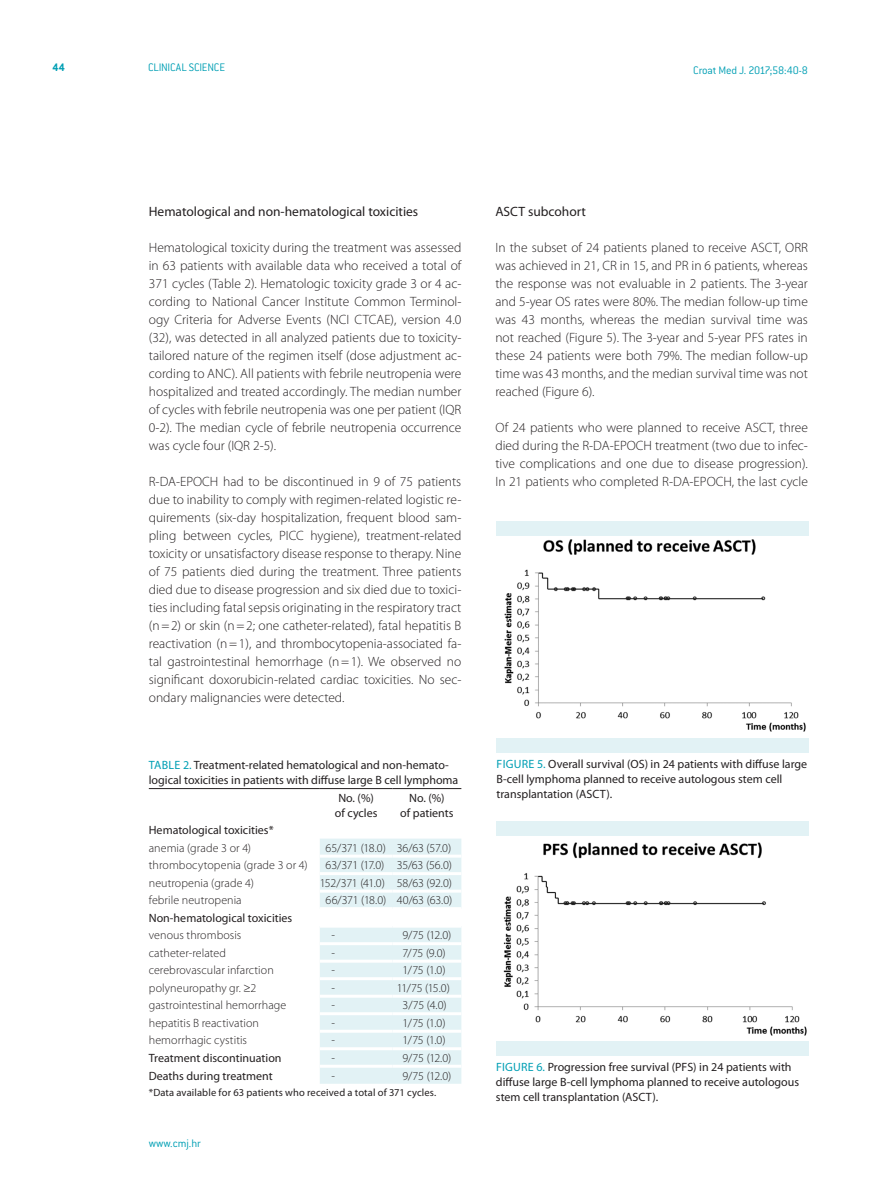
<style>
.page{position:relative;width:893px;height:1191px;background:#fff}
.page>*{position:absolute;margin:0;border:0;box-sizing:border-box;transform-origin:0 0}
.CMJ_-__body{font:300 13.5px/18px "Myriad Pro";color:#231f20;text-align:justify}
.CMJ_-_N3{font:13.5px "Myriad Pro";color:#231f20}
.CMJ_-_table_title_he{font:12px/15px "Myriad Pro";color:#231f20}
.CMJ_-_table{font:300 12px "Myriad Pro";letter-spacing:.005em;color:#231f20}
.t1{font:300 12px "ITC Conduit LTCE";letter-spacing:-.015em;color:#009fb4}
.CMJ_-_table_title_he-2{font:12px "Myriad Pro";color:#009fb4}
.t2{font:700 12px "ITC Conduit LTCE";color:#009fb4}
.CMJ_-_table_footnote{font:10.5px "Myriad Pro";letter-spacing:.01em;color:#231f20}
.s1{color:#009fb4}
</style>
<div class="page">
<svg style="left:320px;top:838px;width:141px;height:245px"></svg>
<hr style="left:149px;top:788px;width:171px;height:1px;background:#231f20">
<hr style="left:320px;top:788px;width:72px;height:1px;background:#231f20">
<hr style="left:392px;top:788px;width:69px;height:1px;background:#231f20">
<hr style="left:320px;top:854px;width:72px;height:3px;background:#fff">
<hr style="left:392px;top:854px;width:69px;height:3px;background:#fff">
<hr style="left:320px;top:872px;width:72px;height:3px;background:#fff">
<hr style="left:392px;top:872px;width:69px;height:3px;background:#fff">
<hr style="left:320px;top:889px;width:72px;height:3px;background:#fff">
<hr style="left:392px;top:889px;width:69px;height:3px;background:#fff">
<hr style="left:320px;top:907px;width:72px;height:3px;background:#fff">
<hr style="left:392px;top:907px;width:69px;height:3px;background:#fff">
<hr style="left:320px;top:924px;width:72px;height:3px;background:#fff">
<hr style="left:392px;top:924px;width:69px;height:3px;background:#fff">
<hr style="left:320px;top:942px;width:72px;height:3px;background:#fff">
<hr style="left:392px;top:942px;width:69px;height:3px;background:#fff">
<hr style="left:320px;top:959px;width:72px;height:3px;background:#fff">
<hr style="left:392px;top:959px;width:69px;height:3px;background:#fff">
<hr style="left:320px;top:977px;width:72px;height:3px;background:#fff">
<hr style="left:392px;top:977px;width:69px;height:3px;background:#fff">
<hr style="left:320px;top:994px;width:72px;height:3px;background:#fff">
<hr style="left:392px;top:994px;width:69px;height:3px;background:#fff">
<hr style="left:320px;top:1012px;width:72px;height:3px;background:#fff">
<hr style="left:392px;top:1012px;width:69px;height:3px;background:#fff">
<hr style="left:320px;top:1029px;width:72px;height:3px;background:#fff">
<hr style="left:392px;top:1029px;width:69px;height:3px;background:#fff">
<hr style="left:320px;top:1047px;width:72px;height:3px;background:#fff">
<hr style="left:392px;top:1047px;width:69px;height:3px;background:#fff">
<hr style="left:320px;top:1064px;width:72px;height:3px;background:#fff">
<hr style="left:392px;top:1064px;width:69px;height:3px;background:#fff">
<img style="left:504px;top:539px;width:302px;height:193px">
<div style="left:497px;top:521px;width:312px;height:15px;background:#e2f2f5"></div>
<div style="left:497px;top:738px;width:312px;height:15px;background:#e2f2f5"></div>
<img style="left:503px;top:842px;width:304px;height:194px">
<div style="left:496px;top:821px;width:312px;height:14px;background:#e2f2f5"></div>
<div style="left:496px;top:1041px;width:312px;height:14px;background:#e2f2f5"></div>
<p class="t2" style="left:52px;top:60px;width:14px">44</p>
<p class="t1" style="left:148px;top:61px;width:79px">CLINICAL SCIENCE</p>
<p class="t1" style="left:693px;top:63px;width:116px">Croat Med J. 2017;58:40-8</p>
<p class="CMJ_-_N3" style="left:149px;top:203px;width:271px">Hematological and non-hematological toxicities</p>
<p class="CMJ_-__body" style="left:149px;top:238px;width:314px">Hematological toxicity during the treatment was assessed in 63 patients with available data who received a total of 371 cycles (Table 2). Hematologic toxicity grade 3 or 4 ac&shy;cording to National Cancer Institute Common Terminol&shy;ogy Criteria for Adverse Events (NCI CTCAE), version 4.0 (32), was detected in all analyzed patients due to toxicity&shy;tailored nature of the regimen itself (dose adjustment ac&shy;cording to ANC). All patients with febrile neutropenia were hospitalized and treated accordingly. The median number of cycles with febrile neutropenia was one per patient (IQR 0-2). The median cycle of febrile neutropenia occurrence was cycle four (IQR 2-5).</p>
<p class="CMJ_-__body" style="left:149px;top:472px;width:314px">R-DA-EPOCH had to be discontinued in 9 of 75 patients due to inability to comply with regimen-related logistic re&shy;quirements (six-day hospitalization, frequent blood sam&shy;pling between cycles, PICC hygiene), treatment-related toxicity or unsatisfactory disease response to therapy. Nine of 75 patients died during the treatment. Three patients died due to disease progression and six died due to toxici&shy;ties including fatal sepsis originating in the respiratory tract (n=2) or skin (n=2; one catheter-related), fatal hepatitis B reactivation (n=1), and thrombocytopenia-associated fa&shy;tal gastrointestinal hemorrhage (n=1). We observed no significant doxorubicin-related cardiac toxicities. No sec&shy;ondary malignancies were detected.</p>
<p class="CMJ_-_table_title_he" style="left:149px;top:757px;width:311px"><span class="s1">Table 2.</span> Treatment-related hematological and non-hemato&shy;logical toxicities in patients with diffuse large B cell lymphoma</p>
<p class="CMJ_-_table_title_he" style="left:335px;top:790px;width:44px">No. (%) of cycles</p>
<p class="CMJ_-_table_title_he" style="left:400px;top:790px;width:55px;text-align:center">No. (%)<br>of patients</p>
<p class="CMJ_-_table_title_he" style="left:149px;top:822px;width:126px">Hematological toxicities*</p>
<p class="CMJ_-_table" style="left:149px;top:840px;width:104px">anemia (grade 3 or 4)</p>
<p class="CMJ_-_table" style="left:326px;top:840px;width:62px">65/371 (18.0)</p>
<p class="CMJ_-_table" style="left:397px;top:840px;width:56px">36/63 (57.0)</p>
<p class="CMJ_-_table" style="left:149px;top:858px;width:160px">thrombocytopenia (grade 3 or 4)</p>
<p class="CMJ_-_table" style="left:326px;top:858px;width:60px">63/371 (17.0)</p>
<p class="CMJ_-_table" style="left:397px;top:858px;width:57px">35/63 (56.0)</p>
<p class="CMJ_-_table" style="left:149px;top:875px;width:107px">neutropenia (grade 4)</p>
<p class="CMJ_-_table" style="left:320px;top:875px;width:67px">152/371 (41.0)</p>
<p class="CMJ_-_table" style="left:397px;top:875px;width:57px">58/63 (92.0)</p>
<p class="CMJ_-_table" style="left:149px;top:893px;width:94px">febrile neutropenia</p>
<p class="CMJ_-_table" style="left:326px;top:893px;width:62px">66/371 (18.0)</p>
<p class="CMJ_-_table" style="left:397px;top:893px;width:57px">40/63 (63.0)</p>
<p class="CMJ_-_table_title_he" style="left:149px;top:910px;width:145px">Non-hematological toxicities</p>
<p class="CMJ_-_table" style="left:149px;top:928px;width:94px">venous thrombosis</p>
<p class="CMJ_-_table" style="left:331px;top:928px;width:5px">-</p>
<p class="CMJ_-_table" style="left:403px;top:928px;width:50px">9/75 (12.0)</p>
<p class="CMJ_-_table" style="left:149px;top:945px;width:79px">catheter-related</p>
<p class="CMJ_-_table" style="left:331px;top:945px;width:5px">-</p>
<p class="CMJ_-_table" style="left:403px;top:945px;width:45px">7/75 (9.0)</p>
<p class="CMJ_-_table" style="left:149px;top:963px;width:126px">cerebrovascular infarction</p>
<p class="CMJ_-_table" style="left:331px;top:963px;width:5px">-</p>
<p class="CMJ_-_table" style="left:403px;top:963px;width:44px">1/75 (1.0)</p>
<p class="CMJ_-_table" style="left:149px;top:980px;width:109px">polyneuropathy gr. ≥2</p>
<p class="CMJ_-_table" style="left:331px;top:980px;width:5px">-</p>
<p class="CMJ_-_table" style="left:397px;top:980px;width:55px">11/75 (15.0)</p>
<p class="CMJ_-_table" style="left:149px;top:998px;width:139px">gastrointestinal hemorrhage</p>
<p class="CMJ_-_table" style="left:331px;top:998px;width:5px">-</p>
<p class="CMJ_-_table" style="left:403px;top:998px;width:46px">3/75 (4.0)</p>
<p class="CMJ_-_table" style="left:149px;top:1015px;width:112px">hepatitis B reactivation</p>
<p class="CMJ_-_table" style="left:331px;top:1015px;width:5px">-</p>
<p class="CMJ_-_table" style="left:403px;top:1015px;width:44px">1/75 (1.0)</p>
<p class="CMJ_-_table" style="left:149px;top:1033px;width:100px">hemorrhagic cystitis</p>
<p class="CMJ_-_table" style="left:331px;top:1033px;width:5px">-</p>
<p class="CMJ_-_table" style="left:403px;top:1033px;width:44px">1/75 (1.0)</p>
<p class="CMJ_-_table_title_he" style="left:149px;top:1050px;width:134px">Treatment discontinuation</p>
<p class="CMJ_-_table" style="left:331px;top:1050px;width:5px">-</p>
<p class="CMJ_-_table" style="left:403px;top:1050px;width:50px">9/75 (12.0)</p>
<p class="CMJ_-_table_title_he" style="left:149px;top:1067px;width:125px">Deaths during treatment</p>
<p class="CMJ_-_table" style="left:331px;top:1068px;width:5px">-</p>
<p class="CMJ_-_table" style="left:403px;top:1068px;width:50px">9/75 (12.0)</p>
<p class="CMJ_-_table_footnote" style="left:149px;top:1085px;width:289px">*Data available for 63 patients who received a total of 371 cycles.</p>
<p class="t1" style="left:149px;top:1136px;width:54px">www.cmj.hr</p>
<p class="CMJ_-_N3" style="left:495px;top:203px;width:92px">ASCT subcohort</p>
<p class="CMJ_-__body" style="left:495px;top:238px;width:314px">In the subset of 24 patients planed to receive ASCT, ORR was achieved in 21, CR in 15, and PR in 6 patients, whereas the response was not evaluable in 2 patients. The 3-year and 5-year OS rates were 80%. The median follow-up time was 43 months, whereas the median survival time was not reached (Figure 5). The 3-year and 5-year PFS rates in these 24 patients were both 79%. The median follow-up time was 43 months, and the median survival time was not reached (Figure 6).</p>
<p class="CMJ_-__body" style="left:495px;top:418px;width:314px">Of 24 patients who were planned to receive ASCT, three died during the R-DA-EPOCH treatment (two due to infec&shy;tive complications and one due to disease progression).<br>In 21 patients who completed R-DA-EPOCH, the last cycle</p>
<p class="CMJ_-_table_title_he" style="left:496px;top:756px;width:312px;text-indent:41px"><span class="s1">5.</span> Overall survival (OS) in 24 patients with diffuse large<br>B-cell lymphoma planned to receive autologous stem cell transplantation (ASCT).</p>
<p class="CMJ_-_table_title_he-2" style="left:497px;top:757px;width:14px">Figure</p>
<p class="CMJ_-_table_title_he" style="left:496px;top:1059px;width:305px;text-indent:41px"><span class="s1">6.</span> Progression free survival (PFS) in 24 patients with diffuse large B-cell lymphoma planned to receive autologous stem cell transplantation (ASCT).</p>
<p class="CMJ_-_table_title_he-2" style="left:496px;top:1059px;width:14px">Figure</p>
</div>
